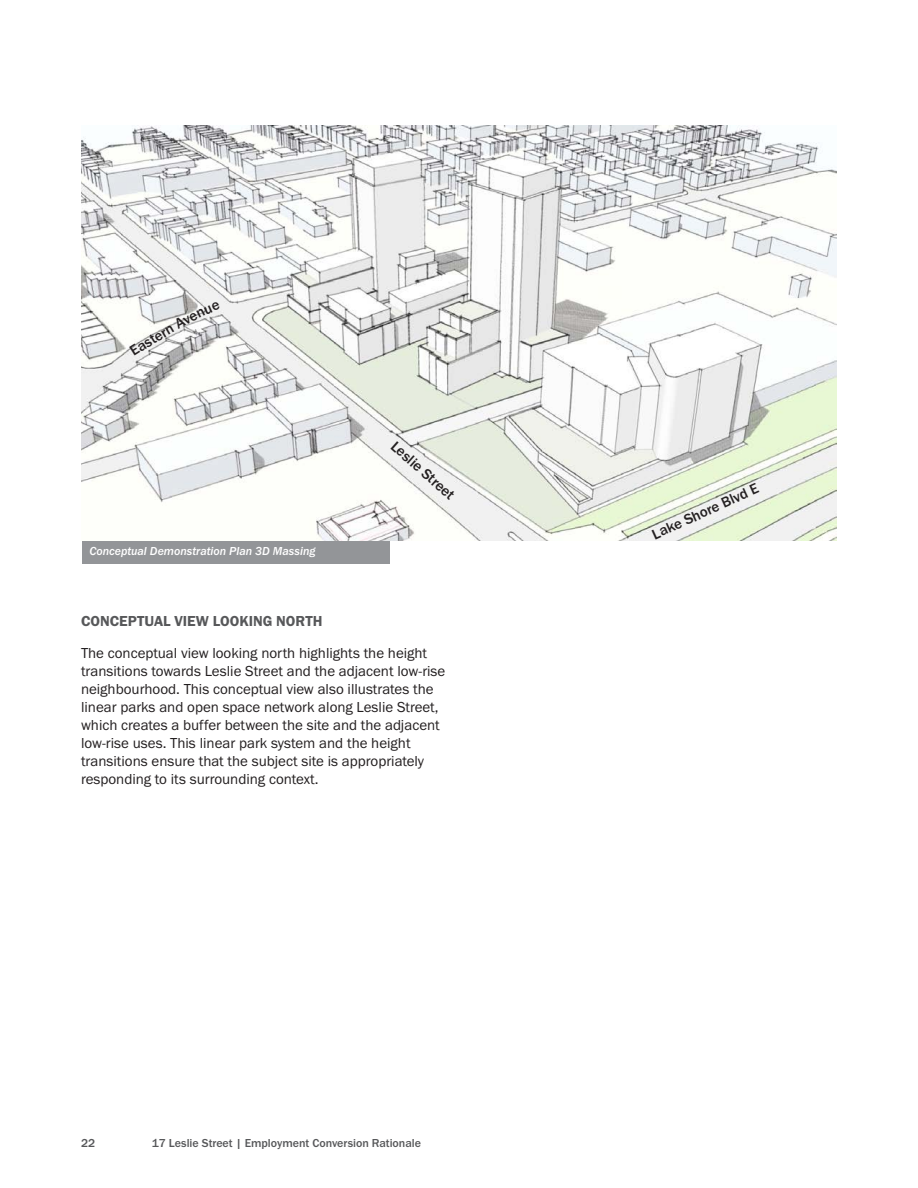
<style>
.page{position:relative;width:918px;height:1188px;background:#fff}
.page>*{position:absolute;margin:0;border:0;box-sizing:border-box;transform-origin:0 0}
.body{font:15px/18px "Franklin Gothic URW Boo";color:#231f20}
.H4_Grey{font:15px "Franklin Gothic URW Dem";color:#57585a}
.t1{font:500 15px "Franklin Gothic URW";color:#231f20}
.t2{font:500 12px "Franklin Gothic URW";color:#57585a}
.t3{font:12px "Franklin Gothic URW Med Ita";color:#fff}
</style>
<div class="page">
<div style="left:83px;top:540px;width:307px;height:23px;background:#939598"></div>
<img style="left:81px;top:125px;width:756px;height:415px">
<svg style="left:129px;top:301px;width:91px;height:55px"></svg>
<p class="t3" style="left:89px;top:544px;width:228px">Conceptual Demonstration Plan 3D Massing</p>
<p class="t1" style="left:399px;top:437px;width:81px;rotate:42deg">Leslie Street</p>
<p class="H4_Grey" style="left:81px;top:612px;width:243px">CONCEPTUAL VIEW LOOKING NORTH</p>
<p class="body" style="left:81px;top:643px;width:366px">The conceptual view looking north highlights the height transitions towards Leslie Street and the adjacent low-rise neighbourhood. This conceptual view also illustrates the linear parks and open space network along Leslie Street, which creates a buffer between the site and the adjacent low-rise uses. This linear park system and the height transitions ensure that the subject site is appropriately responding to its surrounding context.</p>
<p class="t2" style="left:81px;top:1136px;width:16px">22</p>
<p class="t2" style="left:152px;top:1136px;width:271px">17 Leslie Street | Employment Conversion Rationale</p>
<p class="t1" style="left:649px;top:526px;width:117px;rotate:-24deg">Lake Shore Blvd E</p>
</div>
